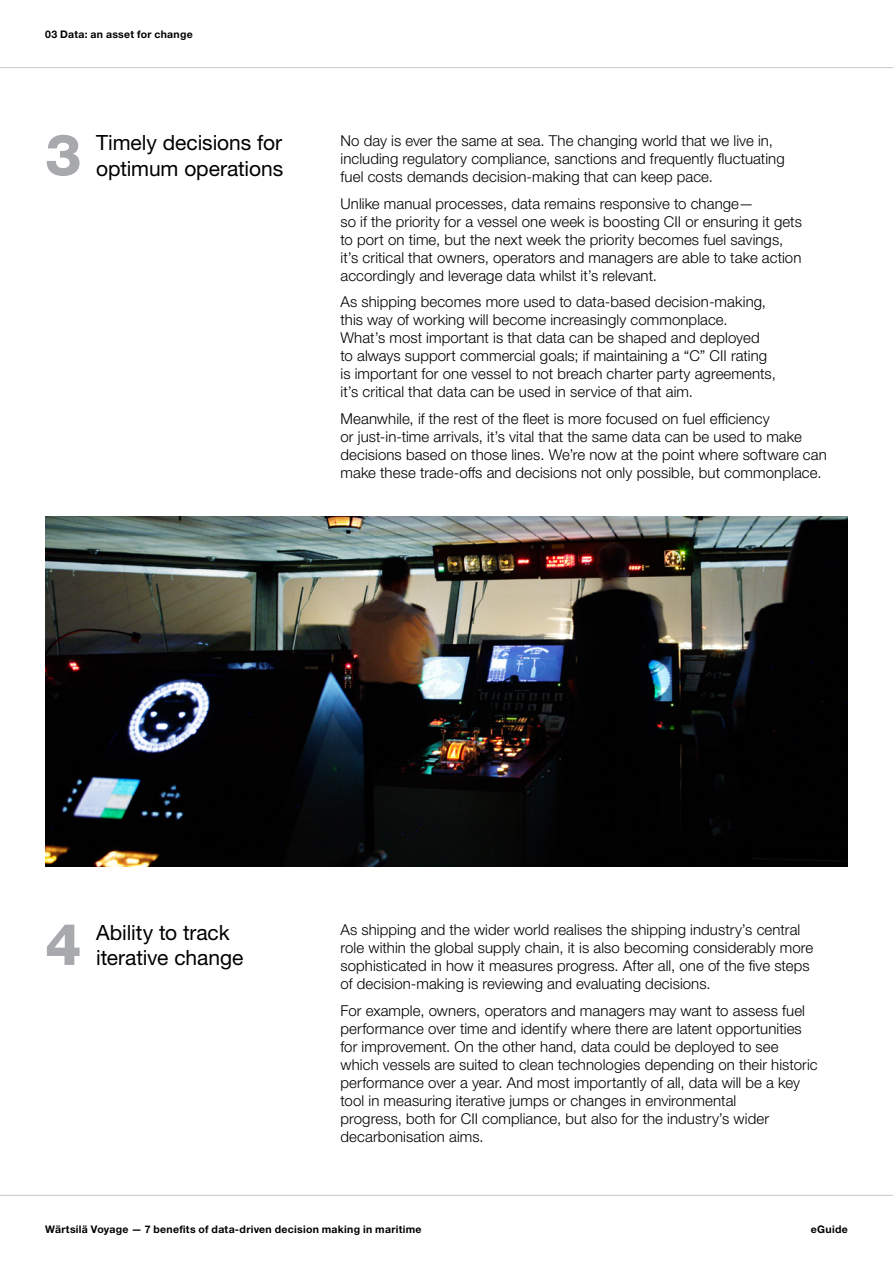
<style>
.page{position:relative;width:893px;height:1263px;background:#fff}
.page>*{position:absolute;margin:0;border:0;box-sizing:border-box;transform-origin:0 0}
.t1{font:800 57.75px "Helvetica Neue LTW1 G";color:#a7a9ac}
.t2{font:21px/25.2px "Helvetica Neue LTW1 G";letter-spacing:-.005em;color:#000}
.t3{font:300 15px/18px "Helvetica Neue LTW1 G";letter-spacing:.005em;color:#000}
.t4{font:700 10.5px "Helvetica Neue LTW1 G";letter-spacing:.025em;color:#000}
</style>
<div class="page">
<hr style="left:0;top:1195px;width:893px;height:1px;background:#c7c8ca">
<hr style="left:0;top:67px;width:893px;height:1px;background:#c7c8ca">
<img style="left:45px;top:517px;width:803px;height:350px">
<p class="t4" style="left:45px;top:27px;width:149px">03 Data: an asset for change</p>
<h1 class="t1" style="left:45px;top:121px;width:38px">3</h1>
<h2 class="t2" style="left:96px;top:130px;width:189px">Timely decisions for optimum operations</h2>
<p class="t3" style="left:340px;top:132px;width:446px">No day is ever the same at sea. The changing world that we live in, including regulatory compliance, sanctions and frequently fluctuating fuel costs demands decision-making that can keep pace.</p>
<p class="t3" style="left:340px;top:194px;width:463px">Unlike manual processes, data remains responsive to change—<br>so if the priority for a vessel one week is boosting CII or ensuring it gets to port on time, but the next week the priority becomes fuel savings, it’s critical that owners, operators and managers are able to take action accordingly and leverage data whilst it’s relevant.</p>
<p class="t3" style="left:340px;top:293px;width:437px">As shipping becomes more used to data-based decision-making, this way of working will become increasingly commonplace.<br>What’s most important is that data can be shaped and deployed<br>to always support commercial goals; if maintaining a “C” CII rating is important for one vessel to not breach charter party agreements, it’s critical that data can be used in service of that aim.</p>
<p class="t3" style="left:340px;top:409px;width:488px">Meanwhile, if the rest of the fleet is more focused on fuel efficiency<br>or just‑in‑time arrivals, it’s vital that the same data can be used to make decisions based on those lines. We’re now at the point where software can make these trade-offs and decisions not only possible, but commonplace.</p>
<h1 class="t1" style="left:45px;top:910px;width:38px">4</h1>
<h2 class="t2" style="left:96px;top:919px;width:149px">Ability to track iterative change</h2>
<p class="t3" style="left:340px;top:921px;width:474px">As shipping and the wider world realises the shipping industry’s central role within the global supply chain, it is also becoming considerably more sophisticated in how it measures progress. After all, one of the five steps of decision-making is reviewing and evaluating decisions.</p>
<p class="t3" style="left:340px;top:1001px;width:479px">For example, owners, operators and managers may want to assess fuel performance over time and identify where there are latent opportunities for improvement. On the other hand, data could be deployed to see which vessels are suited to clean technologies depending on their historic performance over a year. And most importantly of all, data will be a key tool in measuring iterative jumps or changes in environmental<br>progress, both for CII compliance, but also for the industry’s wider decarbonisation aims.</p>
<p class="t4" style="left:45px;top:1223px;width:378px">Wärtsilä Voyage — 7 benefits of data-driven decision making in maritime</p>
<p class="t4" style="left:811px;top:1223px;width:38px">eGuide</p>
</div>
